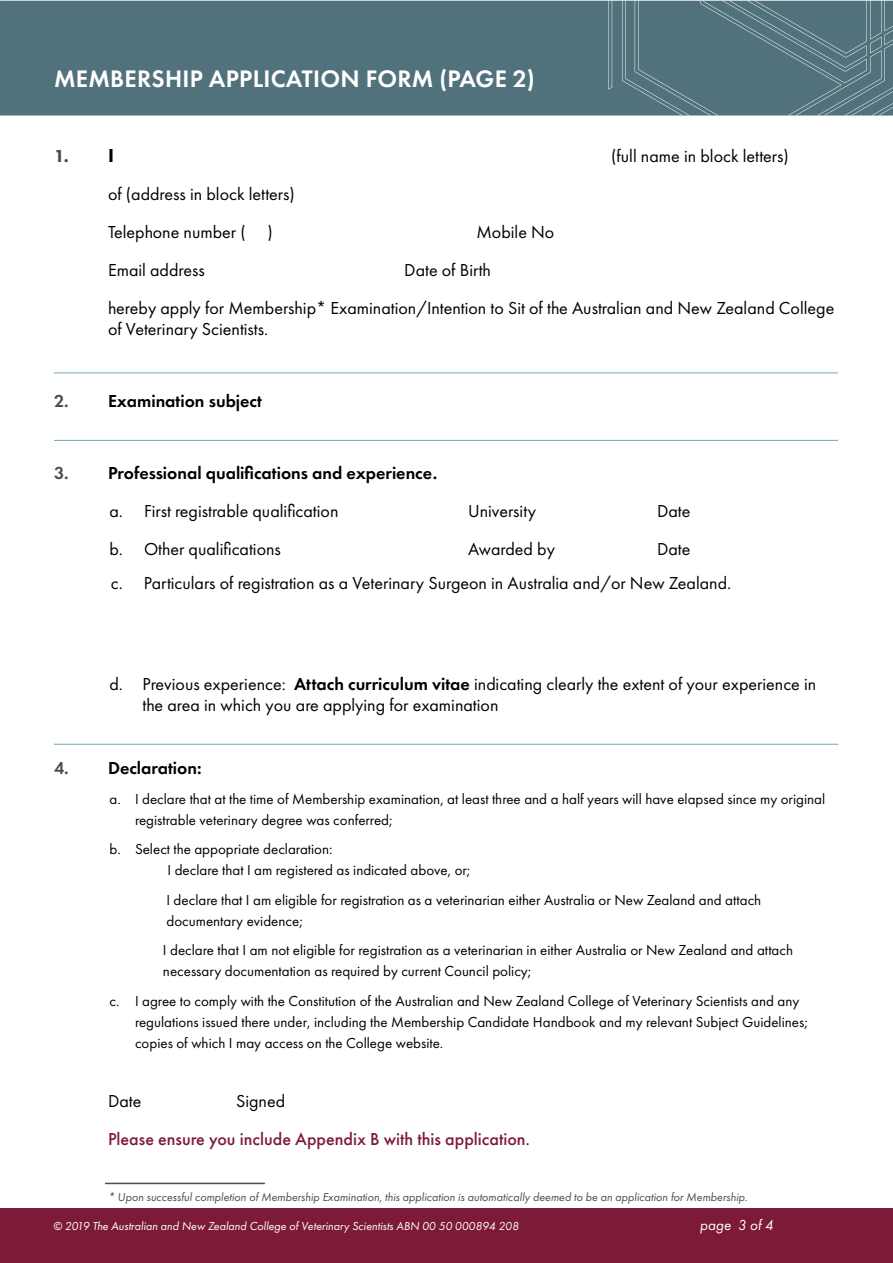
<style>
.page{position:relative;width:893px;height:1263px;background:#fff}
.page>*{position:absolute;margin:0;border:0;box-sizing:border-box;transform-origin:0 0}
.t1{font:600 24.75px "Futura PT";letter-spacing:.01em;color:#fff}
.t2{font:18px/38px "Futura PT";color:#000}
.t3{font:600 18px/38px "Futura PT";color:#000}
.t4{font:500 18px "Futura PT";color:#7d1a38}
.t5{font:800 18px "Futura PT";color:#4d4d4d}
.t6{font:15px/21px "Futura PT";color:#000}
.t7{font:italic 15px "Futura PT";color:#fff}
.t8{font:italic 12px "Futura PT";color:#4d4d4d}
.t9{font:italic 12px "Futura PT";color:#fff}
.s1{font-size:19.5px;color:#000}
.s2{color:#4d4d4d}
.s3{font-weight:400}
.s4{font-weight:600}
</style>
<div class="page">
<div style="left:0;top:1209px;width:893px;height:54px;background:#7d1a38"></div>
<hr style="left:105px;top:1183px;width:160px;height:1px;background:#4d4d4d">
<hr style="left:54px;top:372px;width:784px;height:1px;background:#81b1c2">
<hr style="left:54px;top:440px;width:784px;height:1px;background:#81b1c2">
<hr style="left:54px;top:744px;width:784px;height:1px;background:#81b1c2">
<div style="left:0;top:0;width:893px;height:116px;background:#51727d"></div>
<svg style="left:608px;top:1px;width:285px;height:115px;background:#577782"></svg>
<h1 class="t1" style="left:54px;top:63px;width:482px">MEMBERSHIP APPLICATION FORM (PAGE 2)</h1>
<p class="t5" style="left:54px;top:145px;width:61px">1. <span class="s1">I</span></p>
<p class="t2" style="left:611px;top:137px;width:179px">(full name in block letters)</p>
<p class="t2" style="left:108px;top:175px;width:188px">of (address in block letters)<br>Telephone number ( )</p>
<p class="t2" style="left:476px;top:213px;width:79px">Mobile No</p>
<p class="t2" style="left:108px;top:251px;width:728px;text-indent:296px">Date of Birth<br>hereby apply for Membership* Examination/Intention to Sit of the Australian and New Zealand College</p>
<p class="t2" style="left:108px;top:310px;width:162px">of Veterinary Scientists.</p>
<p class="t2" style="left:108px;top:251px;width:98px">Email address</p>
<p class="t3" style="left:54px;top:382px;width:210px"><span class="s2">2.</span> Examination subject</p>
<p class="t3" style="left:109px;top:454px;width:329px;text-indent:-55px"><span class="s2">3.</span> Professional qualifications and experience. <span class="s3">a. First registrable qualification</span></p>
<p class="t2" style="left:468px;top:492px;width:70px">University</p>
<p class="t2" style="left:657px;top:492px;width:35px">Date</p>
<p class="t2" style="left:109px;top:530px;width:173px">b. Other qualifications</p>
<p class="t2" style="left:468px;top:530px;width:88px">Awarded by</p>
<p class="t2" style="left:111px;top:532px;width:622px;line-height:33.8px;text-indent:546px">Date<br>c. Particulars of registration as a Veterinary Surgeon in Australia and/or New Zealand.</p>
<p class="t2" style="left:142px;top:673px;width:675px;line-height:21px;text-indent:-33px">d. Previous experience: <span class="s4">Attach curriculum vitae</span> indicating clearly the extent of your experience in the area in which you are applying for examination</p>
<p class="t3" style="left:54px;top:749px;width:149px"><span class="s2">4.</span> Declaration:</p>
<p class="t6" style="left:135px;top:788px;width:692px;text-indent:-26px">a. I declare that at the time of Membership examination, at least three and a half years will have elapsed since my original registrable veterinary degree was conferred;</p>
<p class="t6" style="left:168px;top:839px;width:304px;text-indent:-58px">b. Select the appopriate declaration:<br>I declare that I am registered as indicated above, or;</p>
<p class="t6" style="left:166px;top:889px;width:596px">I declare that I am eligible for registration as a veterinarian either Australia or New Zealand and attach documentary evidence;</p>
<p class="t6" style="left:163px;top:940px;width:632px">I declare that I am not eligible for registration as a veterinarian in either Australia or New Zealand and attach necessary documentation as required by current Council policy;</p>
<p class="t6" style="left:135px;top:990px;width:674px;text-indent:-26px">c. I agree to comply with the Constitution of the Australian and New Zealand College of Veterinary Scientists and any regulations issued there under, including the Membership Candidate Handbook and my relevant Subject Guidelines; copies of which I may access on the College website.</p>
<p class="t2" style="left:108px;top:1082px;width:35px">Date</p>
<p class="t2" style="left:236px;top:1082px;width:51px">Signed</p>
<p class="t4" style="left:108px;top:1128px;width:423px">Please ensure you include Appendix B with this application.</p>
<p class="t8" style="left:108px;top:1190px;width:641px">* Upon successful completion of Membership Examination, this application is automatically deemed to be an application for Membership.</p>
<p class="t9" style="left:53px;top:1219px;width:467px">© 2019 The Australian and New Zealand College of Veterinary Scientists ABN 00 50 000894 208</p>
<p class="t7" style="left:700px;top:1216px;width:75px">page 3 of 4</p>
</div>
